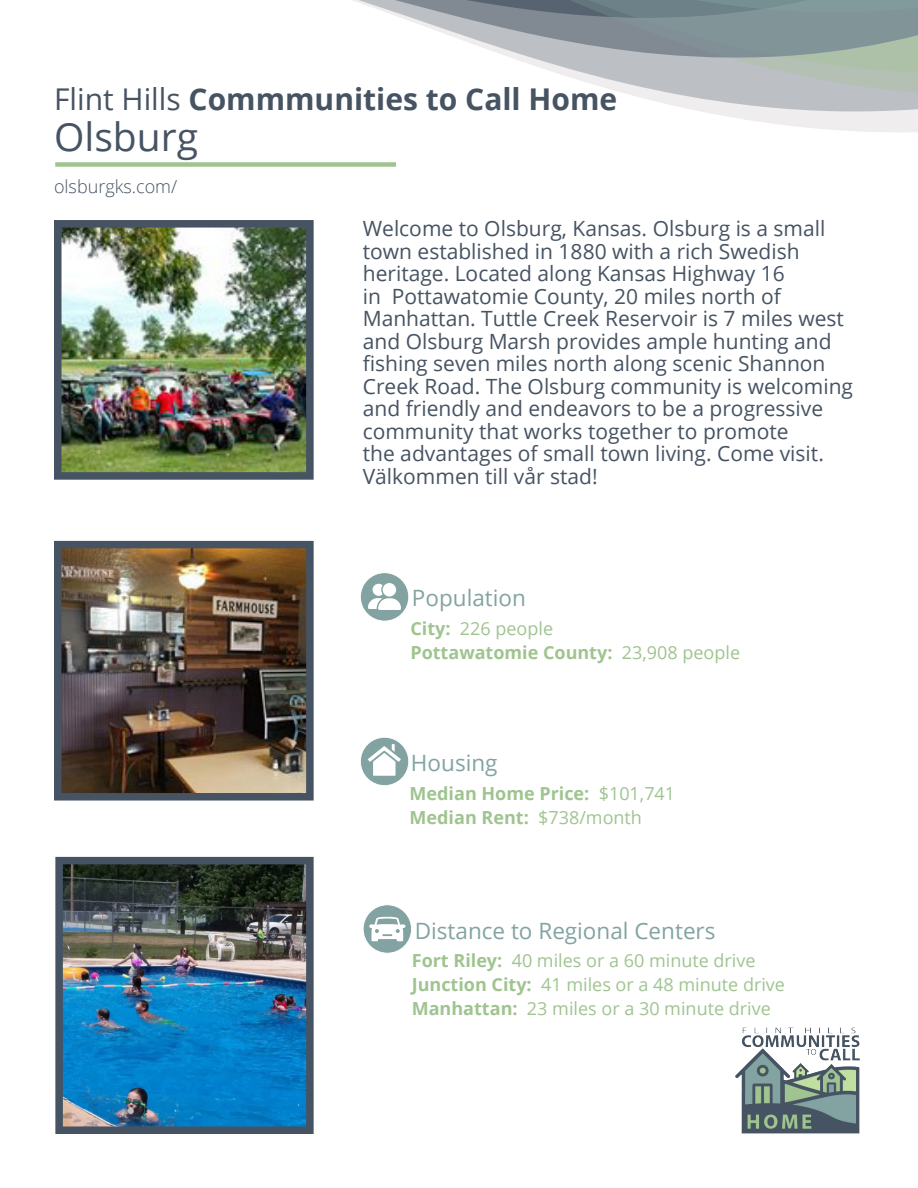
<style>
.page{position:relative;width:918px;height:1188px;background:#fff}
.page>*{position:absolute;margin:0;border:0;box-sizing:border-box;transform-origin:0 0}
.t1{font:39px "Open Sans";color:#465362}
.t2{font:700 30px "Open Sans";color:#465362}
.Heading1{font:22.5px "Open Sans";color:#82a3a1}
.Text{font:21px/22.5px "Open Sans";color:#465362}
.t3{font:18px "Open Sans";color:#9fc490}
.t4{font:700 18px "Open Sans";color:#9fc490}
.t5{font:300 18px "Open Sans";color:#465362}
.s1{font-weight:400}
.s2{font-weight:700}
</style>
<div class="page">
<svg style="left:353px;top:0;width:565px;height:132px"></svg>
<svg style="left:358px;top:0;width:560px;height:111px"></svg>
<svg style="left:395px;top:0;width:523px;height:93px"></svg>
<div style="left:55px;top:162px;width:341px;height:5px;background:#9fc490"></div>
<img style="left:735px;top:1027px;width:125px;height:107px">
<div style="left:360px;top:573px;width:49px;height:48px;background:#82a3a1;border-radius:50%"></div>
<div style="left:360px;top:572px;width:49px;height:49px;border:1px solid #fff;border-radius:50%"></div>
<svg style="left:368px;top:598px;width:33px;height:12px"></svg>
<div style="left:372px;top:583px;width:13px;height:14px;background:#fff;border-radius:50%"></div>
<div style="left:371px;top:582px;width:15px;height:15px;border:1px solid #82a3a1;border-radius:50%"></div>
<div style="left:382px;top:582px;width:15px;height:15px;background:#fff;border-radius:50%"></div>
<div style="left:381px;top:582px;width:16px;height:16px;border:1px solid #82a3a1;border-radius:50%"></div>
<img style="left:63px;top:550px;width:242px;height:242px">
<div style="left:54px;top:541px;width:260px;height:260px;border:8px solid #465362"></div>
<div style="left:363px;top:905px;width:49px;height:48px;background:#82a3a1;border-radius:50%"></div>
<div style="left:363px;top:904px;width:49px;height:50px;border:1px solid #fff;border-radius:50%"></div>
<svg style="left:369px;top:917px;width:36px;height:24px"></svg>
<img style="left:63px;top:229px;width:242px;height:242px">
<div style="left:54px;top:220px;width:260px;height:260px;border:8px solid #465362"></div>
<img style="left:64px;top:866px;width:241px;height:259px">
<div style="left:55px;top:857px;width:259px;height:277px;border:8px solid #465362"></div>
<svg style="left:360px;top:737px;width:49px;height:49px"></svg>
<div style="left:360px;top:737px;width:49px;height:49px;border:1px solid #fff;border-radius:50%"></div>
<svg style="left:365px;top:742px;width:38px;height:36px"></svg>
<p class="t2" style="left:54px;top:78px;width:565px"><span class="s1">Flint Hills</span> Commmunities to Call Home</p>
<p class="t1" style="left:54px;top:110px;width:145px">Olsburg</p>
<p class="t5" style="left:54px;top:174px;width:125px">olsburgks.com/</p>
<p class="Text" style="left:363px;top:217px;width:492px">Welcome to Olsburg, Kansas. Olsburg is a small town established in 1880 with a rich Swedish heritage. Located along Kansas Highway 16<br>in Pottawatomie County, 20 miles north of Manhattan. Tuttle Creek Reservoir is 7 miles west and Olsburg Marsh provides ample hunting and fishing seven miles north along scenic Shannon Creek Road. The Olsburg community is welcoming and friendly and endeavors to be a progressive community that works together to promote<br>the advantages of small town living. Come visit.<br>Välkommen till vår stad!</p>
<p class="Heading1" style="left:412px;top:583px;width:115px">Population</p>
<p class="t3" style="left:410px;top:616px;width:144px"><span class="s2">City:</span> 226 people</p>
<p class="t4" style="left:410px;top:640px;width:331px">Pottawatomie County: <span class="s1">23,908 people</span></p>
<p class="Heading1" style="left:411px;top:747px;width:88px">Housing</p>
<p class="t4" style="left:410px;top:781px;width:267px">Median Home Price: <span class="s1">$101,741</span></p>
<p class="t4" style="left:410px;top:805px;width:234px">Median Rent: <span class="s1">$738/month</span></p>
<p class="Heading1" style="left:415px;top:915px;width:302px">Distance to Regional Centers</p>
<p class="t3" style="left:412px;top:948px;width:345px"><span class="s2">Fort Riley:</span> 40 miles or a 60 minute drive</p>
<p class="t3" style="left:412px;top:972px;width:375px"><span class="s2">Junction City:</span> 41 miles or a 48 minute drive</p>
<p class="t3" style="left:412px;top:996px;width:361px"><span class="s2">Manhattan:</span> 23 miles or a 30 minute drive</p>
</div>
